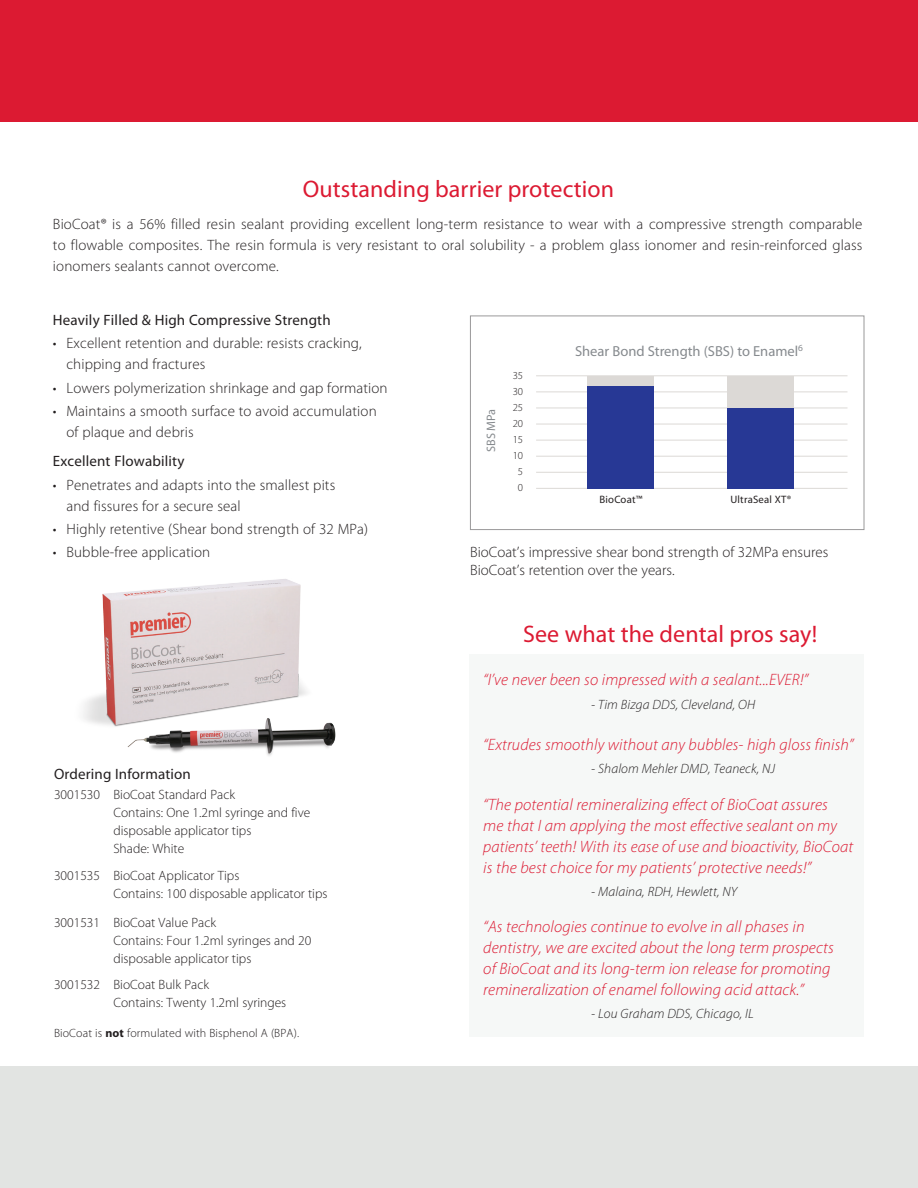
<style>
.page{position:relative;width:918px;height:1188px;background:#fff}
.page>*{position:absolute;margin:0;border:0;box-sizing:border-box;transform-origin:0 0}
.t1{font:24px "Myriad Pro";letter-spacing:.005em;color:#dc1a32}
.t2{font:italic 300 16.5px/21px "Myriad Pro";letter-spacing:.01em;color:#dc1a32}
.t3{font:300 15px/21px "Myriad Pro";letter-spacing:.01em;color:#231f20}
.t4{font:15px "Myriad Pro";letter-spacing:.01em;color:#231f20}
.t5{font:15px "Myriad";letter-spacing:.01em;color:#231f20}
.t6{font:14.55px "Myriad Pro";color:#868a8e}
.t7{font:300 13.5px/18px "Myriad Pro";color:#231f20}
.t8{font:italic 300 13.5px "Myriad Pro";letter-spacing:.01em;color:#231f20}
.t9{font:12.3px "Myriad Pro";color:#868a8e}
.t10{font:300 12px "Myriad Pro";letter-spacing:.01em;color:#231f20}
.t11{font:10.65px "Myriad Pro";letter-spacing:.02em;color:#231f20}
.t12{font:300 10.65px/16px "Myriad Pro";color:#231f20;text-align:center}
.s1{font-weight:700}
</style>
<div class="page">
<div style="left:469px;top:654px;width:395px;height:383px;background:#f6f8f7"></div>
<div style="left:0;top:0;width:918px;height:122px;background:#dc1a32"></div>
<div style="left:0;top:1067px;width:918px;height:121px;background:#e2e4e2"></div>
<div style="left:727px;top:376px;width:66px;height:112px;background:#dcd9d6"></div>
<hr style="left:536px;top:488px;width:312px;height:1px;background:#dcd9d6">
<hr style="left:536px;top:472px;width:312px;height:1px;background:#dcd9d6">
<hr style="left:536px;top:456px;width:312px;height:1px;background:#dcd9d6">
<hr style="left:536px;top:440px;width:312px;height:1px;background:#dcd9d6">
<hr style="left:536px;top:424px;width:312px;height:1px;background:#dcd9d6">
<hr style="left:536px;top:408px;width:312px;height:1px;background:#dcd9d6">
<hr style="left:536px;top:391px;width:312px;height:1px;background:#dcd9d6">
<hr style="left:536px;top:375px;width:312px;height:1px;background:#dcd9d6">
<div style="left:727px;top:408px;width:66px;height:81px;background:#273895"></div>
<div style="left:587px;top:376px;width:67px;height:112px;background:#dcd9d6"></div>
<div style="left:587px;top:386px;width:67px;height:103px;background:#273895"></div>
<div style="left:470px;top:316px;width:394px;height:214px;border:1px solid #9a999a"></div>
<img style="left:83px;top:579px;width:253px;height:177px">
<h1 class="t1" style="left:303px;top:176px;width:313px">Outstanding barrier protection</h1>
<p class="t3" style="left:53px;top:214px;width:811px;text-align:justify">BioCoat® is a 56% filled resin sealant providing excellent long-term resistance to wear with a compressive strength comparable to flowable composites. The resin formula is very resistant to oral solubility - a problem glass ionomer and resin-reinforced glass ionomers sealants cannot overcome.</p>
<p class="t4" style="left:53px;top:312px;width:279px">Heavily Filled &amp; High Compressive Strength</p>
<p class="t3" style="left:66px;top:333px;width:297px;text-indent:-13px">• Excellent retention and durable: resists cracking, chipping and fractures</p>
<p class="t3" style="left:53px;top:377px;width:336px">• Lowers polymerization shrinkage and gap formation</p>
<p class="t3" style="left:66px;top:401px;width:312px;text-indent:-13px">• Maintains a smooth surface to avoid accumulation of plaque and debris</p>
<p class="t4" style="left:53px;top:453px;width:133px">Excellent Flowability</p>
<p class="t3" style="left:66px;top:474px;width:270px;text-indent:-14px">• Penetrates and adapts into the smallest pits and fissures for a secure seal</p>
<p class="t3" style="left:53px;top:518px;width:317px">• Highly retentive (Shear bond strength of 32 MPa)</p>
<p class="t3" style="left:53px;top:542px;width:159px">• Bubble-free application</p>
<p class="t5" style="left:54px;top:767px;width:138px">Ordering Information</p>
<p class="t7" style="left:113px;top:786px;width:199px;text-indent:-59px">3001530 BioCoat Standard Pack<br>Contains: One 1.2ml syringe and five disposable applicator tips<br>Shade: White</p>
<p class="t7" style="left:113px;top:867px;width:216px;text-indent:-59px">3001535 BioCoat Applicator Tips<br>Contains: 100 disposable applicator tips</p>
<p class="t7" style="left:113px;top:913px;width:199px;text-indent:-59px">3001531 BioCoat Value Pack<br>Contains: Four 1.2ml syringes and 20 disposable applicator tips</p>
<p class="t7" style="left:113px;top:976px;width:174px;text-indent:-59px">3001532 BioCoat Bulk Pack<br>Contains: Twenty 1.2ml syringes</p>
<p class="t10" style="left:54px;top:1027px;width:247px">BioCoat is <span class="s1">not</span> formulated with Bisphenol A (BPA).</p>
<p class="t9" style="left:484px;top:452px;width:45px;rotate:-90deg">SBS MPa</p>
<p class="t12" style="left:513px;top:367px;width:12px">35<br>30<br>25<br>20<br>15<br>10<br>5<br>0</p>
<p class="t6" style="left:575px;top:343px;width:230px">Shear Bond Strength (SBS) to Enamel<sup>6</sup></p>
<p class="t11" style="left:599px;top:494px;width:44px">BioCoat™</p>
<p class="t11" style="left:730px;top:494px;width:62px">UltraSeal XT®</p>
<p class="t3" style="left:470px;top:544px;width:360px;line-height:18px">BioCoat’s impressive shear bond strength of 32MPa ensures<br>BioCoat’s retention over the years.</p>
<h1 class="t1" style="left:523px;top:621px;width:296px">See what the dental pros say!</h1>
<p class="t2" style="left:483px;top:670px;width:327px">“I’ve never been so impressed with a sealant...EVER!”</p>
<p class="t8" style="left:591px;top:697px;width:165px">- Tim Bizga DDS, Cleveland, OH</p>
<p class="t2" style="left:483px;top:734px;width:372px">“Extrudes smoothly without any bubbles- high gloss finish”</p>
<p class="t8" style="left:591px;top:762px;width:185px">- Shalom Mehler DMD, Teaneck, NJ</p>
<p class="t2" style="left:483px;top:794px;width:372px">“The potential remineralizing effect of BioCoat assures<br>me that I am applying the most effective sealant on my patients’ teeth! With its ease of use and bioactivity, BioCoat is the best choice for my patients’ protective needs!”</p>
<p class="t8" style="left:591px;top:884px;width:148px">- Malaina, RDH, Hewlett, NY</p>
<p class="t2" style="left:483px;top:916px;width:352px">“As technologies continue to evolve in all phases in dentistry, we are excited about the long term prospects of BioCoat and its long-term ion release for promoting remineralization of enamel following acid attack.”</p>
<p class="t8" style="left:591px;top:1007px;width:164px">- Lou Graham DDS, Chicago, IL</p>
</div>
